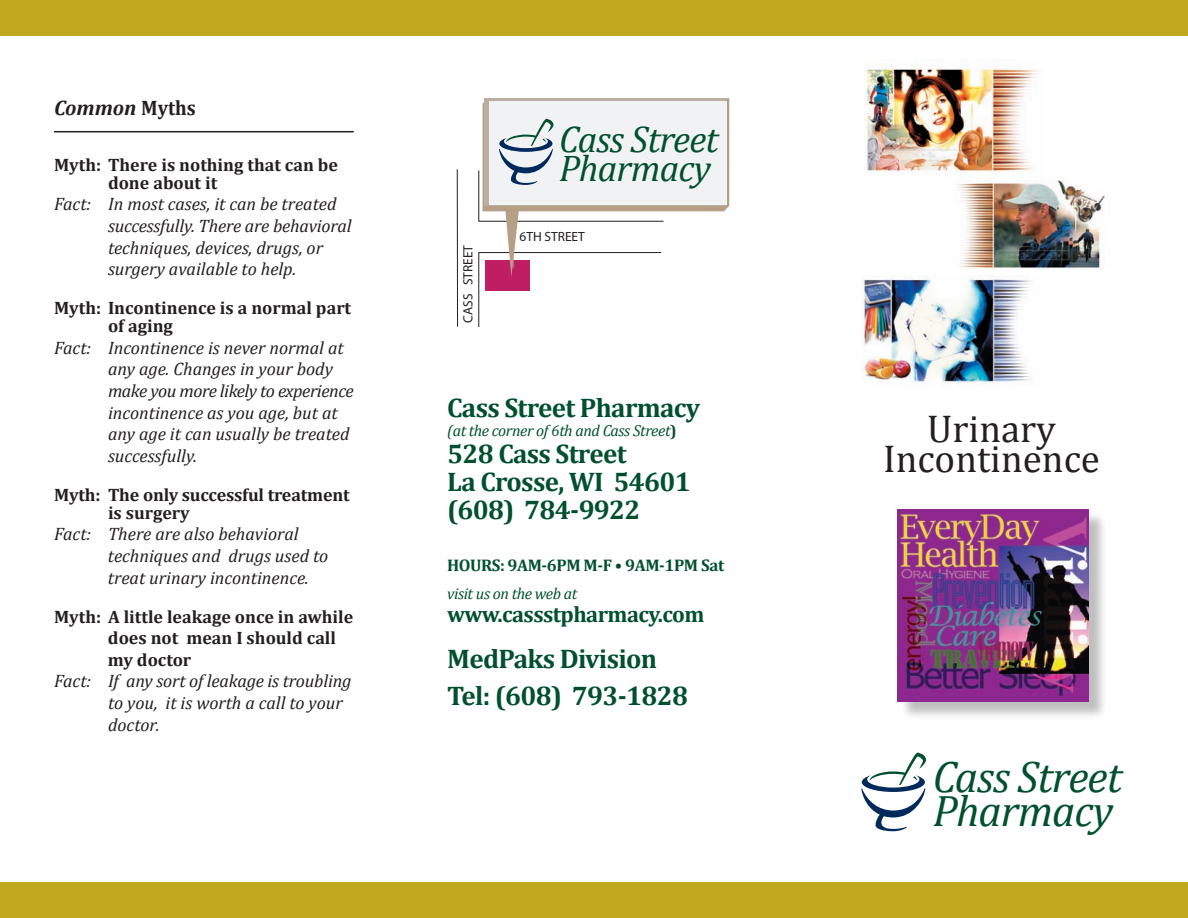
<style>
.page{position:relative;width:1188px;height:918px;background:#fff}
.page>*{position:absolute;margin:0;border:0;box-sizing:border-box;transform-origin:0 0}
.t1{font:italic 44.25px/34px "Cambria";letter-spacing:-.025em;color:#00502e}
.t2{font:39px "Cambria";color:#231f20}
.t3{font:italic 37.2px/28.7px "Cambria";letter-spacing:-.025em;color:#00502e}
.t4{font:700 27px "Cambria";letter-spacing:-.025em;color:#00502e}
.t5{font:700 22.5px "Cambria";letter-spacing:-.025em;color:#00502e}
.t6{font:italic 700 21px "Cambria";color:#231f20}
.t7{font:italic 18px/21.6px "Cambria";color:#231f20}
.t8{font:700 18px/18px "Cambria";color:#231f20}
.t9{font:700 16.8px "Cambria";letter-spacing:-.025em;color:#00502e}
.t10{font:italic 15.9px "Cambria";letter-spacing:-.025em;color:#00502e}
.t11{font:13.35px "Myriad";color:#231f20}
.s1{font-style:normal}
.s2{font-weight:700;font-style:normal}
</style>
<div class="page">
<div style="left:900px;top:512px;width:207px;height:209px;background:#231f20;opacity:.29"></div>
<img style="left:898px;top:509px;width:190px;height:193px">
<hr style="left:54px;top:131px;width:300px;height:1px;background:#231f20">
<img style="left:865px;top:61px;width:173px;height:114px">
<img style="left:956px;top:180px;width:149px;height:90px">
<img style="left:862px;top:275px;width:171px;height:110px">
<svg style="left:861px;top:752px;width:66px;height:79px"></svg>
<hr style="left:457px;top:169px;width:1px;height:158px;background:#231f20">
<svg style="left:478px;top:98px;width:251px;height:229px"></svg>
<div style="left:0;top:0;width:1188px;height:35px;background:#c0a71d"></div>
<div style="left:0;top:883px;width:1188px;height:35px;background:#c0a71d"></div>
<p class="t6" style="left:54px;top:95px;width:143px">Common <span class="s1">Myths</span></p>
<p class="t8" style="left:108px;top:155px;width:232px;text-indent:-54px">Myth: There is nothing that can be done about it</p>
<p class="t7" style="left:108px;top:193px;width:245px;text-indent:-54px">Fact: In most cases, it can be treated successfully. There are behavioral techniques, devices, drugs, or surgery available to help.</p>
<p class="t8" style="left:108px;top:299px;width:245px;text-indent:-54px">Myth: Incontinence is a normal part of aging</p>
<p class="t7" style="left:108px;top:336px;width:247px;text-indent:-54px">Fact: Incontinence is never normal at any age. Changes in your body make you more likely to experience incontinence as you age, but at any age it can usually be treated successfully.</p>
<p class="t8" style="left:108px;top:485px;width:243px;text-indent:-54px">Myth: The only successful treatment is surgery</p>
<p class="t7" style="left:108px;top:523px;width:222px;text-indent:-54px">Fact: There are also behavioral techniques and drugs used to treat urinary incontinence.</p>
<p class="t8" style="left:108px;top:605px;width:247px;line-height:21.6px;text-indent:-54px">Myth: A little leakage once in awhile does not mean I should call my doctor</p>
<p class="t7" style="left:108px;top:670px;width:245px;text-indent:-54px">Fact: If any sort of leakage is troubling to you, it is worth a call to your doctor.</p>
<p class="t3" style="left:559px;top:124px;width:161px">Cass Street<br>Pharmacy</p>
<p class="t11" style="left:461px;top:323px;width:79px;rotate:-90deg">CASS STREET</p>
<p class="t11" style="left:520px;top:230px;width:67px">6TH STREET</p>
<p class="t4" style="left:447px;top:391px;width:255px">Cass Street Pharmacy</p>
<p class="t10" style="left:447px;top:420px;width:231px">(at the corner of 6th and Cass Street<span class="s2">)</span></p>
<p class="t4" style="left:447px;top:438px;width:181px">528 Cass Street</p>
<p class="t4" style="left:447px;top:466px;width:245px">La Crosse, WI 54601</p>
<p class="t4" style="left:447px;top:494px;width:195px">(608) 784-9922</p>
<p class="t9" style="left:447px;top:555px;width:279px">HOURS: 9AM-6PM M-F • 9AM-1PM Sat</p>
<p class="t10" style="left:447px;top:584px;width:132px">visit us on the web at</p>
<p class="t5" style="left:447px;top:600px;width:259px">www.cassstpharmacy.com</p>
<p class="t4" style="left:447px;top:642px;width:212px">MedPaks Division</p>
<p class="t4" style="left:447px;top:680px;width:243px">Tel: (608) 793-1828</p>
<p class="t2" style="left:927px;top:406px;width:130px">Urinary</p>
<p class="t2" style="left:883px;top:436px;width:218px">Incontinence</p>
<p class="t1" style="left:933px;top:759px;width:191px">Cass Street<br>Pharmacy</p>
</div>
